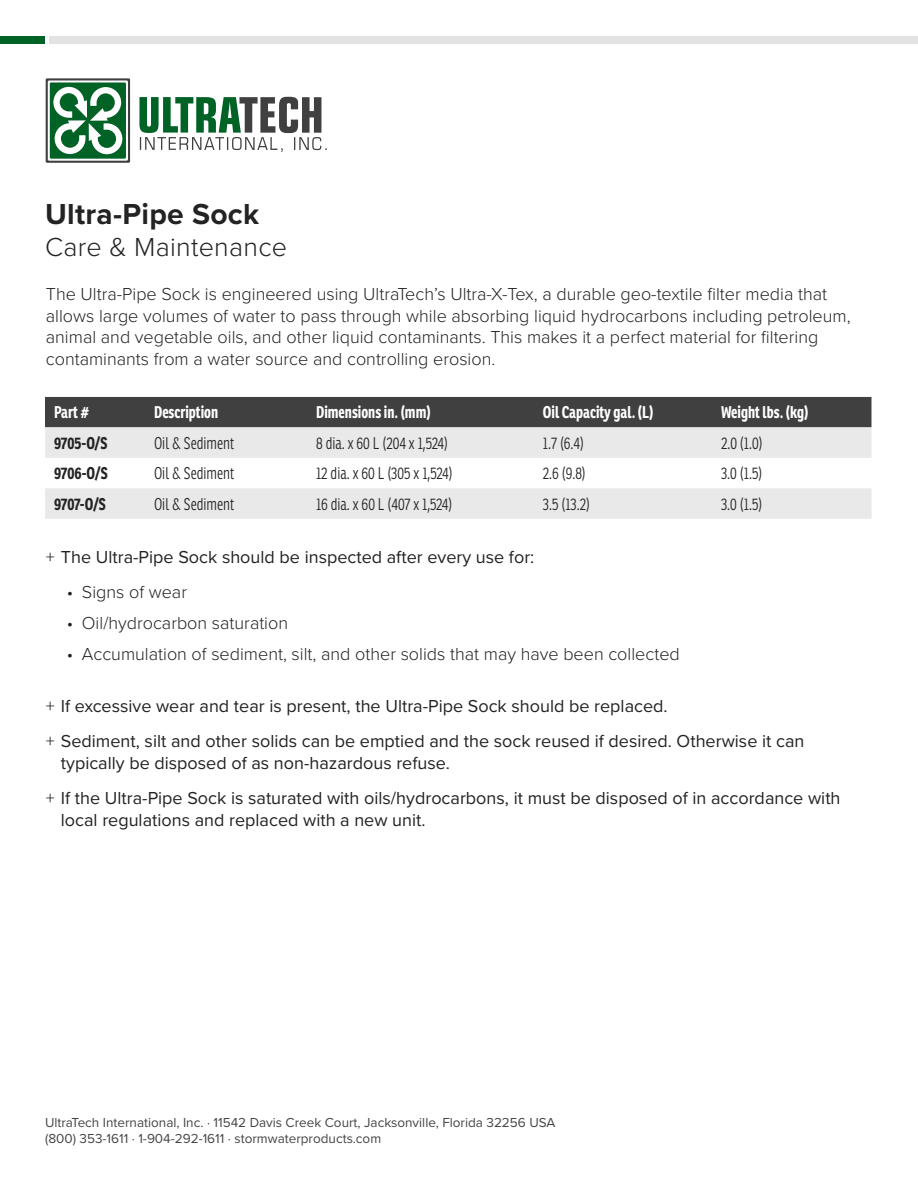
<style>
.page{position:relative;width:918px;height:1188px;background:#fff}
.page>*{position:absolute;margin:0;border:0;box-sizing:border-box;transform-origin:0 0}
.t1{font:700 30px "Proxima Nova";letter-spacing:.01em;color:#232323}
.t2{font:300 27px "Proxima Nova";letter-spacing:.01em;color:#232323}
.t3{font:300 18px/21.6px "Proxima Nova";color:#232323}
.t4{font:18px/35.4px "Proxima Nova";color:#232323}
.t5{font:300 16.5px "Ronnia Cond";color:#232323;scale:.9 1}
.t6{font:700 16.5px "Ronnia Cond";color:#fff;scale:.9 1}
.t7{font:700 16.5px "Ronnia Cond";color:#232323;scale:.9 1}
.t8{font:13.5px/16.2px "Proxima Nova";color:#454545}
.s1{font-weight:300;color:#221f1f}
.s2{color:#221f1f}
</style>
<div class="page">
<svg style="left:139px;top:97px;width:188px;height:55px"></svg>
<div style="left:46px;top:78px;width:84px;height:84px;background:linear-gradient(to bottom,#404041,#404041)"></div>
<div style="left:48px;top:80px;width:80px;height:81px;background:linear-gradient(to bottom,#fff,#fff)"></div>
<div style="left:50px;top:82px;width:76px;height:77px;background:#006225"></div>
<svg style="left:53px;top:87px;width:69px;height:67px"></svg>
<div style="left:49px;top:36px;width:869px;height:8px;background:#e2e3e4"></div>
<div style="left:0;top:36px;width:45px;height:8px;background:#006225"></div>
<div style="left:45px;top:397px;width:827px;height:30px;background:#404041"></div>
<svg style="left:45px;top:427px;width:827px;height:92px;fill:#e9e9ea"></svg>
<h1 class="t1" style="left:45px;top:201px;width:216px">Ultra-Pipe Sock</h1>
<h2 class="t2" style="left:45px;top:236px;width:244px">Care &amp; Maintenance</h2>
<p class="t3" style="left:46px;top:284px;width:806px">The Ultra-Pipe Sock is engineered using UltraTech’s Ultra-X-Tex, a durable geo-textile filter media that allows large volumes of water to pass through while absorbing liquid hydrocarbons including petroleum, animal and vegetable oils, and other liquid contaminants. This makes it a perfect material for filtering contaminants from a water source and controlling erosion.</p>
<p class="t6" style="left:54px;top:405px;width:41px">Part #</p>
<p class="t6" style="left:154px;top:405px;width:73px">Description</p>
<p class="t6" style="left:316px;top:405px;width:129px">Dimensions in. (mm)</p>
<p class="t6" style="left:543px;top:405px;width:124px">Oil Capacity gal. (L)</p>
<p class="t6" style="left:721px;top:405px;width:99px">Weight lbs. (kg)</p>
<p class="t7" style="left:54px;top:436px;width:61px">9705-O/S</p>
<p class="t5" style="left:154px;top:436px;width:91px">Oil &amp; Sediment</p>
<p class="t5" style="left:316px;top:436px;width:148px">8 dia. x 60 L (204 x 1,524)</p>
<p class="t5" style="left:543px;top:436px;width:47px">1.7 (6.4)</p>
<p class="t5" style="left:721px;top:436px;width:48px">2.0 (1.0)</p>
<p class="t7" style="left:54px;top:466px;width:61px">9706-O/S</p>
<p class="t5" style="left:154px;top:467px;width:91px">Oil &amp; Sediment</p>
<p class="t5" style="left:316px;top:467px;width:153px">12 dia. x 60 L (305 x 1,524)</p>
<p class="t5" style="left:543px;top:467px;width:49px">2.6 (9.8)</p>
<p class="t5" style="left:721px;top:467px;width:47px">3.0 (1.5)</p>
<p class="t7" style="left:54px;top:497px;width:59px">9707-O/S</p>
<p class="t5" style="left:154px;top:497px;width:91px">Oil &amp; Sediment</p>
<p class="t5" style="left:316px;top:497px;width:153px">16 dia. x 60 L (407 x 1,524)</p>
<p class="t5" style="left:543px;top:497px;width:54px">3.5 (13.2)</p>
<p class="t5" style="left:721px;top:497px;width:47px">3.0 (1.5)</p>
<p class="t4" style="left:46px;top:540px;width:490px"><span class="s1">+</span> The Ultra-Pipe Sock should be inspected after every use for:</p>
<p class="t3" style="left:67px;top:583px;width:122px"><span class="s2">•</span> Signs of wear</p>
<p class="t3" style="left:67px;top:613px;width:223px"><span class="s2">•</span> Oil/hydrocarbon saturation</p>
<p class="t3" style="left:67px;top:644px;width:614px"><span class="s2">•</span> Accumulation of sediment, silt, and other solids that may have been collected</p>
<p class="t4" style="left:46px;top:689px;width:760px"><span class="s1">+</span> If excessive wear and tear is present, the Ultra-Pipe Sock should be replaced.<br><span class="s1">+</span> Sediment, silt and other solids can be emptied and the sock reused if desired. Otherwise it can</p>
<p class="t4" style="left:46px;top:746px;width:796px;text-indent:15px">typically be disposed of as non-hazardous refuse.<br><span class="s1">+</span> If the Ultra-Pipe Sock is saturated with oils/hydrocarbons, it must be disposed of in accordance with</p>
<p class="t4" style="left:61px;top:803px;width:366px">local regulations and replaced with a new unit.</p>
<p class="t8" style="left:45px;top:1115px;width:512px">UltraTech International, Inc. · 11542 Davis Creek Court, Jacksonville, Florida 32256 USA (800) 353-1611 · 1-904-292-1611 · stormwaterproducts.com</p>
</div>
